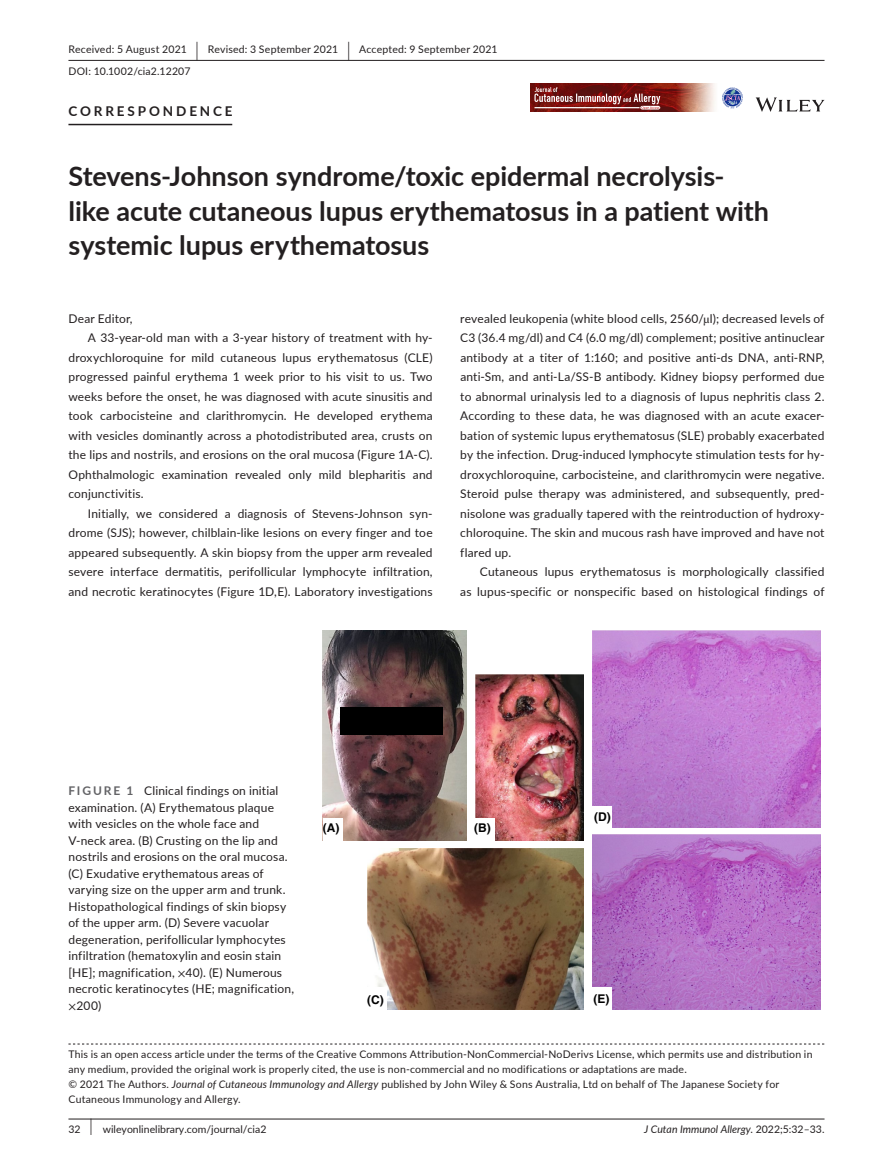
<style>
.page{position:relative;width:893px;height:1174px;background:#fff}
.page>*{position:absolute;margin:0;border:0;box-sizing:border-box;transform-origin:0 0}
.t1{font:700 27px/34.5px "Lato";color:#231f20}
.t2{font:700 13.5px "Lato";letter-spacing:.215em;color:#231f20}
.t3{font:12px/19.5px "Lato";letter-spacing:.015em;color:#231f20;text-align:justify}
.t4{font:700 12px "Helvetica";color:#000}
.t5{font:10.5px/15px "Lato";letter-spacing:.02em;color:#231f20}
.t6{font:10.5px "Lato";color:#231f20}
.t7{font:italic 10.5px "Lato";color:#231f20}
.s1{font-size:19.65px}
.s2{font-family:"STIX"}
.s3{font-weight:700;color:#636366}
.s4{font-style:italic}
.s5{font-size:17.4px}
.s6{font-style:normal}
</style>
<div class="page">
<hr style="left:68px;top:1118px;width:756px;height:1px;background:#231f20">
<svg style="left:756px;top:97px;width:68px;height:15px"></svg>
<img style="left:530px;top:83px;width:185px;height:29px">
<svg style="left:534px;top:87px;width:126px;height:22px;background:#914543"></svg>
<svg style="left:722px;top:87px;width:21px;height:21px"></svg>
<hr style="left:68px;top:60px;width:756px;height:1px;background:#231f20">
<hr style="left:68px;top:124px;width:164px;height:1px;background:#231f20">
<svg style="left:68px;top:1043px;width:756px;height:1px"></svg>
<img style="left:323px;top:630px;width:143px;height:211px">
<img style="left:475px;top:674px;width:108px;height:167px">
<img style="left:367px;top:848px;width:217px;height:161px">
<img style="left:592px;top:630px;width:229px;height:197px">
<img style="left:592px;top:835px;width:228px;height:174px">
<div style="left:323px;top:818px;width:19px;height:23px;background:#fff"></div>
<div style="left:475px;top:818px;width:20px;height:23px;background:#fff"></div>
<div style="left:367px;top:987px;width:20px;height:22px;background:#fff"></div>
<div style="left:593px;top:806px;width:19px;height:23px;background:#fff"></div>
<div style="left:593px;top:987px;width:19px;height:23px;background:#fff"></div>
<div style="left:340px;top:707px;width:103px;height:28px;background:#000"></div>
<p class="t5" style="left:68px;top:38px;width:431px;line-height:21.8px">Received: 5 August 2021 <span class="s1">|</span> Revised: 3 September 2021 <span class="s1">|</span> Accepted: 9 September 2021<br>DOI: 10.1002/cia2.12207</p>
<p class="t2" style="left:68px;top:101px;width:166px">CORRESPONDENCE</p>
<h1 class="t1" style="left:68px;top:158px;width:702px">Stevens-Johnson syndrome/toxic epidermal necrolysis&shy;like acute cutaneous lupus erythematosus in a patient with systemic lupus erythematosus</h1>
<p class="t3" style="left:68px;top:308px;width:66px">Dear Editor,</p>
<p class="t3" style="left:88px;top:327px;width:346px">A 33-year-old man with a 3-year history of treatment with hy-</p>
<p class="t3" style="left:68px;top:347px;width:366px">droxychloroquine for mild cutaneous lupus erythematosus (CLE)</p>
<p class="t3" style="left:68px;top:366px;width:366px">progressed painful erythema 1 week prior to his visit to us. Two</p>
<p class="t3" style="left:68px;top:386px;width:366px">weeks before the onset, he was diagnosed with acute sinusitis and</p>
<p class="t3" style="left:68px;top:405px;width:366px">took carbocisteine and clarithromycin. He developed erythema</p>
<p class="t3" style="left:68px;top:425px;width:366px">with vesicles dominantly across a photodistributed area, crusts on</p>
<p class="t3" style="left:68px;top:444px;width:366px">the lips and nostrils, and erosions on the oral mucosa (Figure 1A-C).</p>
<p class="t3" style="left:68px;top:464px;width:366px">Ophthalmologic examination revealed only mild blepharitis and</p>
<p class="t3" style="left:68px;top:483px;width:77px">conjunctivitis.</p>
<p class="t3" style="left:88px;top:503px;width:346px">Initially, we considered a diagnosis of Stevens-Johnson syn-</p>
<p class="t3" style="left:68px;top:522px;width:366px">drome (SJS); however, chilblain-like lesions on every finger and toe</p>
<p class="t3" style="left:68px;top:542px;width:366px">appeared subsequently. A skin biopsy from the upper arm revealed</p>
<p class="t3" style="left:68px;top:561px;width:366px">severe interface dermatitis, perifollicular lymphocyte infiltration,</p>
<p class="t3" style="left:68px;top:581px;width:366px">and necrotic keratinocytes (Figure 1D,E). Laboratory investigations</p>
<p class="t3" style="left:460px;top:308px;width:366px">revealed leukopenia (white blood cells, 2560/<span class="s2">µ</span>l); decreased levels of C3 (36.4 mg/dl) and C4 (6.0 mg/dl) complement; positive antinuclear antibody at a titer of 1:160; and positive anti-ds DNA, anti-RNP, anti-Sm, and anti-La/SS-B antibody. Kidney biopsy performed due to abnormal urinalysis led to a diagnosis of lupus nephritis class 2.<br>According to these data, he was diagnosed with an acute exacer&shy;bation of systemic lupus erythematosus (SLE) probably exacerbated by the infection. Drug-induced lymphocyte stimulation tests for hy&shy;droxychloroquine, carbocisteine, and clarithromycin were negative.<br>Steroid pulse therapy was administered, and subsequently, pred&shy;nisolone was gradually tapered with the reintroduction of hydroxy&shy;chloroquine. The skin and mucous rash have improved and have not flared up.</p>
<p class="t3" style="left:460px;top:561px;width:366px;text-align:right">Cutaneous lupus erythematosus is morphologically classified<br>as lupus-specific or nonspecific based on histological findings of</p>
<p class="t3" style="left:68px;top:782px;width:227px;line-height:16.5px;text-align:left"><span class="s3">FIGURE 1</span> Clinical findings on initial examination. (A) Erythematous plaque with vesicles on the whole face and V-neck area. (B) Crusting on the lip and nostrils and erosions on the oral mucosa. (C) Exudative erythematous areas of varying size on the upper arm and trunk.<br>Histopathological findings of skin biopsy of the upper arm. (D) Severe vacuolar degeneration, perifollicular lymphocytes infiltration (hematoxylin and eosin stain [HE]; magnification, <span class="s2">×</span>40). (E) Numerous necrotic keratinocytes (HE; magnification, <span class="s2">×</span>200)</p>
<p class="t4" style="left:323px;top:820px;width:18px">(A)</p>
<p class="t4" style="left:474px;top:820px;width:18px">(B)</p>
<p class="t4" style="left:594px;top:809px;width:18px">(D)</p>
<p class="t4" style="left:367px;top:992px;width:18px">(C)</p>
<p class="t4" style="left:594px;top:991px;width:17px">(E)</p>
<p class="t5" style="left:68px;top:1046px;width:746px">This is an open access article under the terms of the Creative Commons Attribution-NonCommercial-NoDerivs License, which permits use and distribution in any medium, provided the original work is properly cited, the use is non-commercial and no modifications or adaptations are made.<br>© 2021 The Authors. <span class="s4">Journal of Cutaneous Immunology and Allergy</span> published by John Wiley &amp; Sons Australia, Ltd on behalf of The Japanese Society for Cutaneous Immunology and Allergy.</p>
<p class="t6" style="left:68px;top:1121px;width:200px">32 <span class="s5">|</span> wileyonlinelibrary.com/journal/cia2</p>
<p class="t7" style="left:644px;top:1121px;width:182px">J Cutan Immunol Allergy. <span class="s6">2022;5:32–33.</span></p>
</div>
